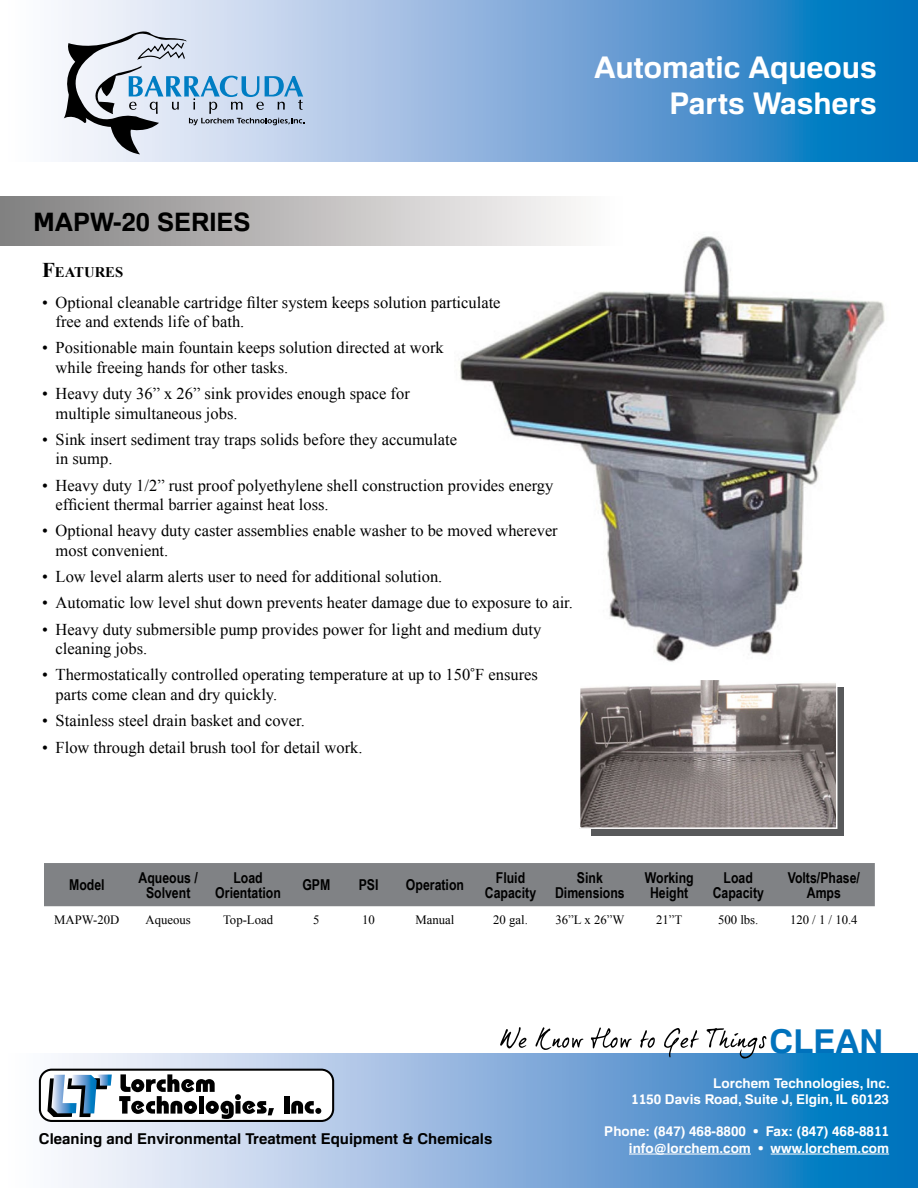
<style>
.page{position:relative;width:918px;height:1188px;background:#fff}
.page>*{position:absolute;margin:0;border:0;box-sizing:border-box;transform-origin:0 0}
.t1{font:700 33px "Familiar Pro";color:#0072bc}
.t2{font:700 30px/36px "Familiar Pro";color:#fff;text-align:right}
.t3{font:700 25.5px "Familiar Pro";color:#000}
.t4{font:16.5px/19.5px "Times New Roman";color:#000}
.t5{font:700 15px/15px "Arial Narrow";color:#000;text-align:center}
.t6{font:700 15px "Familiar Pro";color:#000}
.t7{font:700 14.7px "Times New Roman";color:#000}
.t8{font:700 13.5px/16.2px "Familiar Pro";color:#fff;text-align:right}
.t9{font:12.75px "Times New Roman";color:#000}
.s1{font-size:21px}
.s2{font-family:"Adobe Caslon Pro"}
</style>
<div class="page">
<img style="left:454px;top:236px;width:431px;height:426px">
<div style="left:0;top:196px;width:630px;height:49px;background:linear-gradient(to right,#828080,#fff)"></div>
<svg style="left:62px;top:1px;width:855px;height:161px;background:#6ca4d6"></svg>
<svg style="left:38px;top:1053px;width:880px;height:135px;background:#7badda"></svg>
<svg style="left:39px;top:1069px;width:295px;height:53px"></svg>
<svg style="left:500px;top:1027px;width:266px;height:32px"></svg>
<hr style="left:629px;top:1154px;width:122px;height:1px;background:#fff">
<hr style="left:771px;top:1154px;width:118px;height:1px;background:#fff">
<svg style="left:64px;top:31px;width:240px;height:123px;background:#b5c3d5"></svg>
<div style="left:44px;top:863px;width:831px;height:43px;background:#808285"></div>
<div style="left:592px;top:688px;width:252px;height:148px;background:#58595b"></div>
<img style="left:582px;top:682px;width:252px;height:144px">
<div style="left:579px;top:679px;width:258px;height:150px;border:2px solid #fff"></div>
<h2 class="t2" style="left:594px;top:49px;width:284px">Automatic Aqueous<br>Parts Washers</h2>
<h3 class="t3" style="left:33px;top:207px;width:219px">MAPW-20 SERIES</h3>
<p class="t7" style="left:42px;top:262px;width:83px"><span class="s1">F</span>EATURES</p>
<p class="t4" style="left:56px;top:292px;width:446px;text-indent:-13px">• Optional cleanable cartridge filter system keeps solution particulate free and extends life of bath.</p>
<p class="t4" style="left:56px;top:338px;width:390px;text-indent:-13px">• Positionable main fountain keeps solution directed at work while freeing hands for other tasks.</p>
<p class="t4" style="left:56px;top:384px;width:356px;text-indent:-13px">• Heavy duty 36” x 26” sink provides enough space for multiple simultaneous jobs.</p>
<p class="t4" style="left:56px;top:429px;width:403px;text-indent:-13px">• Sink insert sediment tray traps solids before they accumulate in sump.</p>
<p class="t4" style="left:56px;top:475px;width:499px;text-indent:-13px">• Heavy duty 1/2” rust proof polyethylene shell construction provides energy efficient thermal barrier against heat loss.</p>
<p class="t4" style="left:56px;top:521px;width:504px;text-indent:-13px">• Optional heavy duty caster assemblies enable washer to be moved wherever most convenient.</p>
<p class="t4" style="left:42px;top:567px;width:402px">• Low level alarm alerts user to need for additional solution.</p>
<p class="t4" style="left:42px;top:593px;width:532px">• Automatic low level shut down prevents heater damage due to exposure to air.</p>
<p class="t4" style="left:56px;top:619px;width:487px;text-indent:-13px">• Heavy duty submersible pump provides power for light and medium duty cleaning jobs.</p>
<p class="t4" style="left:56px;top:665px;width:484px;text-indent:-13px">• Thermostatically controlled operating temperature at up to 150<span class="s2">°</span>F ensures parts come clean and dry quickly.</p>
<p class="t4" style="left:42px;top:711px;width:264px">• Stainless steel drain basket and cover.</p>
<p class="t4" style="left:42px;top:737px;width:322px">• Flow through detail brush tool for detail work.</p>
<p class="t5" style="left:69px;top:877px;width:37px">Model</p>
<p class="t5" style="left:138px;top:869px;width:61px">Aqueous /<br>Solvent</p>
<p class="t5" style="left:215px;top:869px;width:67px">Load<br>Orientation</p>
<p class="t5" style="left:302px;top:877px;width:30px">GPM</p>
<p class="t5" style="left:359px;top:877px;width:21px">PSI</p>
<p class="t5" style="left:406px;top:877px;width:60px">Operation</p>
<p class="t5" style="left:485px;top:869px;width:53px">Fluid<br>Capacity</p>
<p class="t5" style="left:555px;top:869px;width:71px">Sink<br>Dimensions</p>
<p class="t5" style="left:645px;top:869px;width:50px">Working<br>Height</p>
<p class="t5" style="left:713px;top:869px;width:53px">Load<br>Capacity</p>
<p class="t5" style="left:788px;top:869px;width:74px">Volts/Phase/<br>Amps</p>
<p class="t9" style="left:54px;top:911px;width:67px">MAPW-20D</p>
<p class="t9" style="left:146px;top:911px;width:47px">Aqueous</p>
<p class="t9" style="left:223px;top:911px;width:52px">Top-Load</p>
<p class="t9" style="left:313px;top:911px;width:8px">5</p>
<p class="t9" style="left:362px;top:911px;width:14px">10</p>
<p class="t9" style="left:416px;top:911px;width:40px">Manual</p>
<p class="t9" style="left:493px;top:911px;width:36px">20 gal.</p>
<p class="t9" style="left:556px;top:911px;width:70px">36”L x 26”W</p>
<p class="t9" style="left:656px;top:911px;width:28px">21”T</p>
<p class="t9" style="left:718px;top:911px;width:42px">500 lbs.</p>
<p class="t9" style="left:790px;top:911px;width:69px">120 / 1 / 10.4</p>
<p class="t6" style="left:39px;top:1130px;width:455px">Cleaning and Environmental Treatment Equipment &amp; Chemicals</p>
<h1 class="t1" style="left:770px;top:1021px;width:115px">CLEAN</h1>
<p class="t8" style="left:631px;top:1075px;width:260px">Lorchem Technologies, Inc.<br>1150 Davis Road, Suite J, Elgin, IL 60123</p>
<p class="t8" style="left:604px;top:1123px;width:286px">Phone: (847) 468-8800 • Fax: (847) 468-8811 info@lorchem.com • www.lorchem.com</p>
</div>
